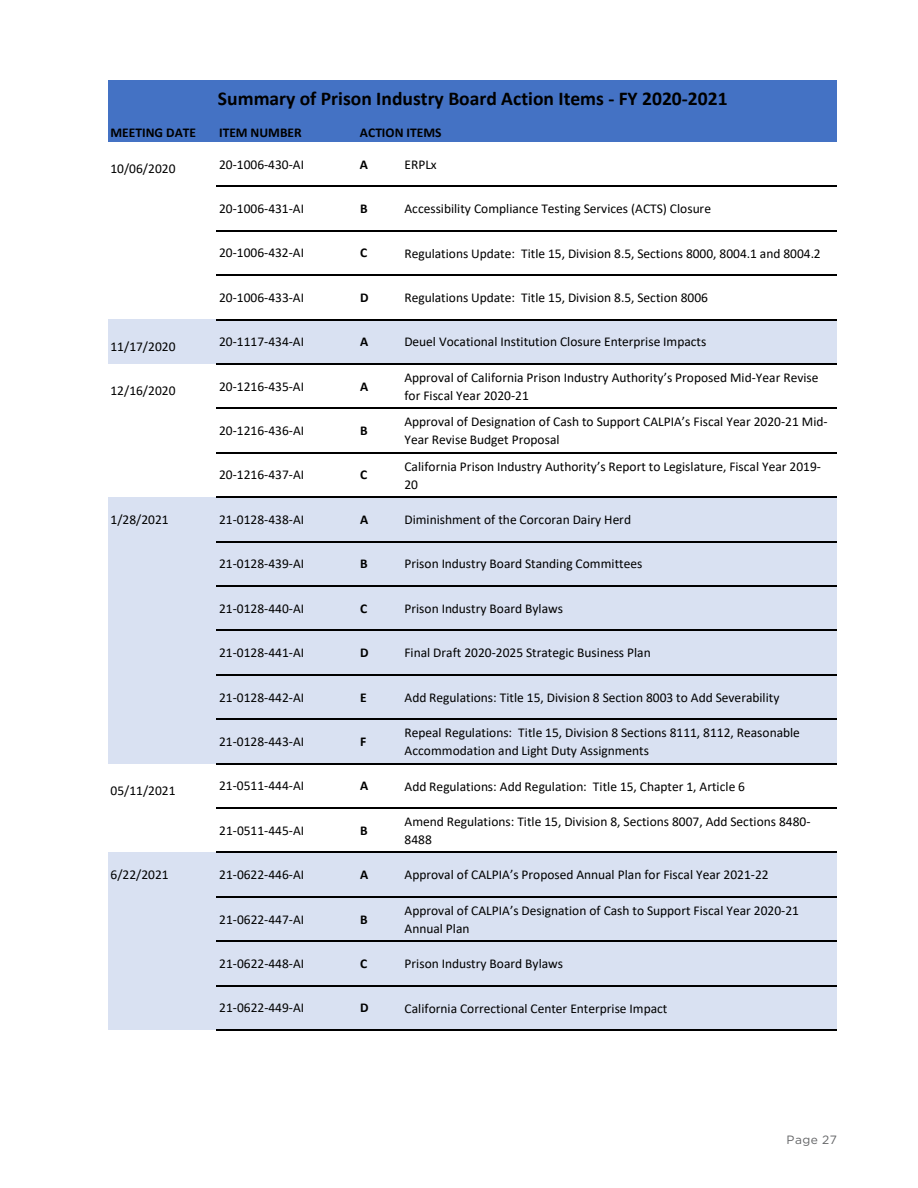
<style>
.page{position:relative;width:918px;height:1188px;background:#fff}
.page>*{position:absolute;margin:0;border:0;box-sizing:border-box;transform-origin:0 0}
.t1{font:700 19.65px "Calibri";color:#000}
.t2{font:13.5px/17.9px "Calibri";color:#000}
.t3{font:700 13.5px "Calibri";color:#000}
.t4{font:12px "Gotham";letter-spacing:.04em;color:#636466}
</style>
<div class="page">
<div style="left:109px;top:497px;width:728px;height:267px;background:#d9e1f2"></div>
<div style="left:109px;top:852px;width:728px;height:178px;background:#d9e1f2"></div>
<hr style="left:217px;top:1030px;width:620px;height:1px;background:#000">
<hr style="left:217px;top:985px;width:620px;height:1px;background:#000">
<hr style="left:217px;top:941px;width:620px;height:1px;background:#000">
<hr style="left:217px;top:896px;width:620px;height:1px;background:#000">
<hr style="left:217px;top:852px;width:620px;height:1px;background:#000">
<hr style="left:217px;top:807px;width:620px;height:2px;background:#000">
<hr style="left:217px;top:763px;width:620px;height:1px;background:#000">
<hr style="left:217px;top:719px;width:620px;height:1px;background:#000">
<hr style="left:217px;top:674px;width:620px;height:1px;background:#000">
<hr style="left:217px;top:630px;width:620px;height:1px;background:#000">
<hr style="left:217px;top:585px;width:620px;height:2px;background:#000">
<hr style="left:217px;top:541px;width:620px;height:1px;background:#000">
<hr style="left:217px;top:497px;width:620px;height:1px;background:#000">
<hr style="left:217px;top:452px;width:620px;height:1px;background:#000">
<hr style="left:217px;top:408px;width:620px;height:1px;background:#000">
<div style="left:109px;top:319px;width:728px;height:45px;background:#d9e1f2"></div>
<hr style="left:217px;top:363px;width:620px;height:2px;background:#000">
<hr style="left:217px;top:319px;width:620px;height:1px;background:#000">
<hr style="left:217px;top:274px;width:620px;height:2px;background:#000">
<hr style="left:217px;top:230px;width:620px;height:1px;background:#000">
<hr style="left:217px;top:186px;width:620px;height:1px;background:#000">
<div style="left:109px;top:81px;width:728px;height:61px;background:#4472c4"></div>
<h3 class="t1" style="left:218px;top:85px;width:511px">Summary of Prison Industry Board Action Items - FY 2020-2021</h3>
<p class="t3" style="left:110px;top:123px;width:87px">MEETING DATE</p>
<p class="t3" style="left:219px;top:123px;width:84px">ITEM NUMBER</p>
<p class="t3" style="left:360px;top:123px;width:83px">ACTION ITEMS</p>
<p class="t2" style="left:110px;top:160px;width:67px">10/06/2020</p>
<p class="t2" style="left:219px;top:155px;width:87px">20-1006-430-AI</p>
<p class="t3" style="left:360px;top:155px;width:10px">A</p>
<p class="t2" style="left:404px;top:155px;width:34px">ERPLx</p>
<p class="t2" style="left:219px;top:199px;width:87px">20-1006-431-AI</p>
<p class="t3" style="left:360px;top:199px;width:9px">B</p>
<p class="t2" style="left:404px;top:199px;width:308px">Accessibility Compliance Testing Services (ACTS) Closure</p>
<p class="t2" style="left:219px;top:244px;width:87px">20-1006-432-AI</p>
<p class="t3" style="left:360px;top:243px;width:9px">C</p>
<p class="t2" style="left:404px;top:244px;width:418px">Regulations Update: Title 15, Division 8.5, Sections 8000, 8004.1 and 8004.2</p>
<p class="t2" style="left:219px;top:288px;width:87px">20-1006-433-AI</p>
<p class="t3" style="left:360px;top:288px;width:10px">D</p>
<p class="t2" style="left:404px;top:288px;width:305px">Regulations Update: Title 15, Division 8.5, Section 8006</p>
<p class="t2" style="left:110px;top:337px;width:67px">11/17/2020</p>
<p class="t2" style="left:110px;top:382px;width:67px">12/16/2020</p>
<p class="t2" style="left:404px;top:333px;width:303px">Deuel Vocational Institution Closure Enterprise Impacts</p>
<p class="t2" style="left:404px;top:368px;width:416px">Approval of California Prison Industry Authority’s Proposed Mid-Year Revise for Fiscal Year 2020-21</p>
<p class="t2" style="left:404px;top:413px;width:425px">Approval of Designation of Cash to Support CALPIA’s Fiscal Year 2020-21 Mid-<br>Year Revise Budget Proposal</p>
<p class="t2" style="left:404px;top:457px;width:418px">California Prison Industry Authority’s Report to Legislature, Fiscal Year 2019-<br>20</p>
<p class="t2" style="left:219px;top:332px;width:87px">20-1117-434-AI</p>
<p class="t2" style="left:219px;top:377px;width:87px">20-1216-435-AI</p>
<p class="t2" style="left:219px;top:421px;width:87px">20-1216-436-AI</p>
<p class="t2" style="left:219px;top:466px;width:87px">20-1216-437-AI</p>
<p class="t3" style="left:360px;top:332px;width:10px">A</p>
<p class="t3" style="left:360px;top:377px;width:10px">A</p>
<p class="t3" style="left:360px;top:421px;width:9px">B</p>
<p class="t3" style="left:360px;top:465px;width:9px">C</p>
<p class="t2" style="left:111px;top:510px;width:60px">1/28/2021</p>
<p class="t2" style="left:219px;top:510px;width:87px">21-0128-438-AI</p>
<p class="t3" style="left:360px;top:510px;width:10px">A</p>
<p class="t2" style="left:404px;top:510px;width:228px">Diminishment of the Corcoran Dairy Herd</p>
<p class="t2" style="left:219px;top:555px;width:87px">21-0128-439-AI</p>
<p class="t3" style="left:360px;top:554px;width:9px">B</p>
<p class="t2" style="left:404px;top:555px;width:239px">Prison Industry Board Standing Committees</p>
<p class="t2" style="left:219px;top:599px;width:87px">21-0128-440-AI</p>
<p class="t3" style="left:360px;top:599px;width:9px">C</p>
<p class="t2" style="left:404px;top:599px;width:160px">Prison Industry Board Bylaws</p>
<p class="t2" style="left:219px;top:643px;width:87px">21-0128-441-AI</p>
<p class="t3" style="left:360px;top:643px;width:10px">D</p>
<p class="t2" style="left:405px;top:644px;width:248px">Final Draft 2020-2025 Strategic Business Plan</p>
<p class="t2" style="left:219px;top:688px;width:87px">21-0128-442-AI</p>
<p class="t3" style="left:360px;top:687px;width:8px">E</p>
<p class="t2" style="left:405px;top:688px;width:377px">Add Regulations: Title 15, Division 8 Section 8003 to Add Severability</p>
<p class="t2" style="left:219px;top:732px;width:87px">21-0128-443-AI</p>
<p class="t3" style="left:360px;top:732px;width:8px">F</p>
<p class="t2" style="left:405px;top:723px;width:397px">Repeal Regulations: Title 15, Division 8 Sections 8111, 8112, Reasonable<br>Accommodation and Light Duty Assignments</p>
<p class="t2" style="left:111px;top:781px;width:67px">05/11/2021</p>
<p class="t2" style="left:219px;top:777px;width:87px">21-0511-444-AI</p>
<p class="t2" style="left:219px;top:821px;width:87px">21-0511-445-AI</p>
<p class="t2" style="left:405px;top:777px;width:342px">Add Regulations: Add Regulation: Title 15, Chapter 1, Article 6</p>
<p class="t2" style="left:405px;top:812px;width:407px">Amend Regulations: Title 15, Division 8, Sections 8007, Add Sections 8480-<br>8488</p>
<p class="t3" style="left:360px;top:776px;width:10px">A</p>
<p class="t3" style="left:360px;top:821px;width:9px">B</p>
<p class="t2" style="left:111px;top:865px;width:60px">6/22/2021</p>
<p class="t2" style="left:219px;top:865px;width:87px">21-0622-446-AI</p>
<p class="t3" style="left:360px;top:865px;width:10px">A</p>
<p class="t2" style="left:405px;top:866px;width:366px">Approval of CALPIA’s Proposed Annual Plan for Fiscal Year 2021-22</p>
<p class="t2" style="left:219px;top:910px;width:87px">21-0622-447-AI</p>
<p class="t3" style="left:360px;top:910px;width:9px">B</p>
<p class="t2" style="left:405px;top:901px;width:396px">Approval of CALPIA’s Designation of Cash to Support Fiscal Year 2020-21<br>Annual Plan</p>
<p class="t2" style="left:219px;top:954px;width:87px">21-0622-448-AI</p>
<p class="t3" style="left:360px;top:954px;width:9px">C</p>
<p class="t2" style="left:405px;top:954px;width:160px">Prison Industry Board Bylaws</p>
<p class="t2" style="left:219px;top:999px;width:87px">21-0622-449-AI</p>
<p class="t3" style="left:360px;top:998px;width:10px">D</p>
<p class="t2" style="left:405px;top:999px;width:264px">California Correctional Center Enterprise Impact</p>
<p class="t4" style="left:787px;top:1132px;width:52px">Page 27</p>
</div>
